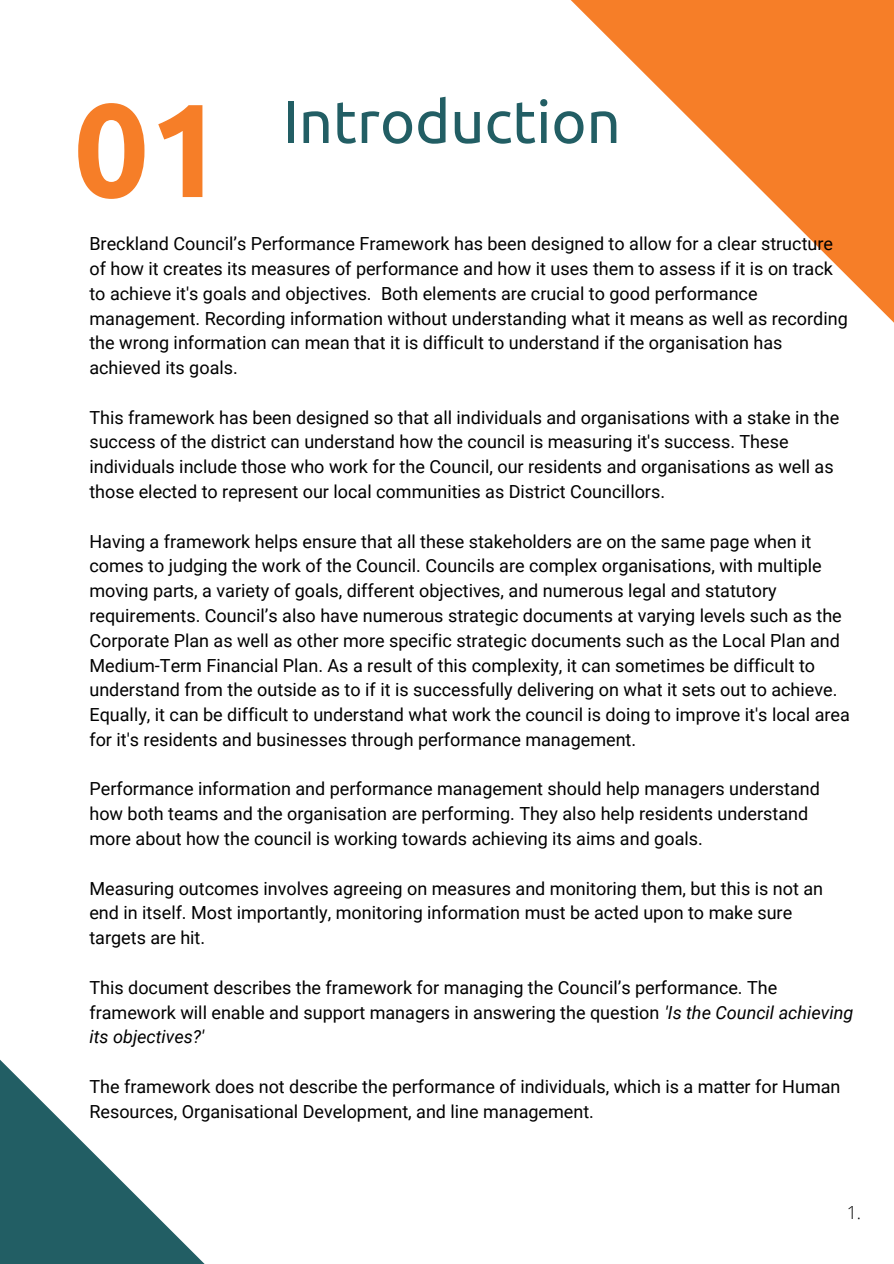
<style>
.page{position:relative;width:894px;height:1264px;background:#fff}
.page>*{position:absolute;margin:0;border:0;box-sizing:border-box;transform-origin:0 0}
.t1{font:700 132.45px "Ubuntu";color:#f67e28}
.t2{font:59.55px "Ubuntu";color:#225e64}
.t3{font:18px/24.8px "Roboto";color:#000}
.t4{font:300 18px "Open Sans";color:#000}
.s1{font-style:italic}
</style>
<div class="page">
<svg style="left:570px;top:0;width:323px;height:322px"></svg>
<svg style="left:0;top:1059px;width:204px;height:204px"></svg>
<h2 class="t2" style="left:282px;top:87px;width:339px">Introduction</h2>
<h1 class="t1" style="left:74px;top:74px;width:152px">01</h1>
<p class="t3" style="left:89px;top:232px;width:759px">Breckland Council’s Performance Framework has been designed to allow for a clear structure of how it creates its measures of performance and how it uses them to assess if it is on track to achieve it's goals and objectives. Both elements are crucial to good performance management. Recording information without understanding what it means as well as recording the wrong information can mean that it is difficult to understand if the organisation has achieved its goals.</p>
<p class="t3" style="left:89px;top:405px;width:751px">This framework has been designed so that all individuals and organisations with a stake in the success of the district can understand how the council is measuring it's success. These individuals include those who work for the Council, our residents and organisations as well as those elected to represent our local communities as District Councillors.</p>
<p class="t3" style="left:89px;top:529px;width:761px">Having a framework helps ensure that all these stakeholders are on the same page when it comes to judging the work of the Council. Councils are complex organisations, with multiple moving parts, a variety of goals, different objectives, and numerous legal and statutory requirements. Council’s also have numerous strategic documents at varying levels such as the Corporate Plan as well as other more specific strategic documents such as the Local Plan and Medium-Term Financial Plan. As a result of this complexity, it can sometimes be difficult to understand from the outside as to if it is successfully delivering on what it sets out to achieve.<br>Equally, it can be difficult to understand what work the council is doing to improve it's local area for it's residents and businesses through performance management.</p>
<p class="t3" style="left:89px;top:777px;width:731px">Performance information and performance management should help managers understand how both teams and the organisation are performing. They also help residents understand more about how the council is working towards achieving its aims and goals.</p>
<p class="t3" style="left:89px;top:876px;width:735px">Measuring outcomes involves agreeing on measures and monitoring them, but this is not an end in itself. Most importantly, monitoring information must be acted upon to make sure targets are hit.</p>
<p class="t3" style="left:89px;top:975px;width:765px">This document describes the framework for managing the Council’s performance. The framework will enable and support managers in answering the question <span class="s1">'Is the Council achieving its objectives?'</span></p>
<p class="t3" style="left:89px;top:1074px;width:752px">The framework does not describe the performance of individuals, which is a matter for Human<br>Resources, Organisational Development, and line management.</p>
<p class="t4" style="left:846px;top:1199px;width:16px">1.</p>
</div>
